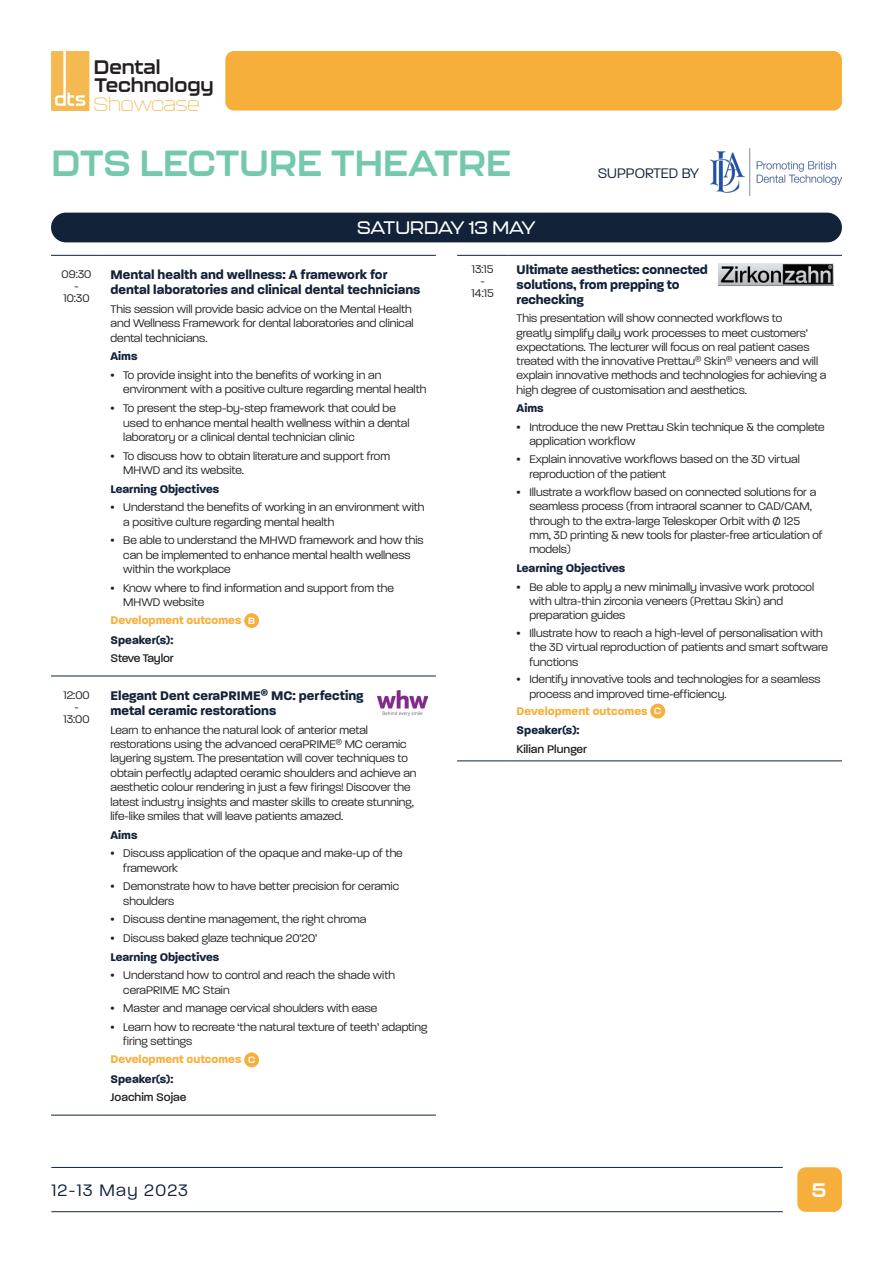
<style>
.page{position:relative;width:893px;height:1263px;background:#fff}
.page>*{position:absolute;margin:0;border:0;box-sizing:border-box;transform-origin:0 0}
.t1{font:700 36px "Kallisto";color:#74c8ae}
.t2{font:700 19.5px "Kallisto";color:#fff}
.t3{font:700 19.35px/18px "Kallisto";color:#231f20}
.t4{font:100 19.05px "Kallisto";color:#f4b951}
.Body_copy{font:500 18px "Kallisto";letter-spacing:-.005em;color:#fff}
.t5{font:300 18px "Paralucent";letter-spacing:.075em;color:#122239}
.Body_copy-2{font:300 15px "Paralucent";color:#122239}
.Body_copy-3{font:700 13.5px/15px "Paralucent";color:#122239}
.Body_copy-4{font:300 12px/14.4px "Paralucent";color:#231f20}
.Body_copy-5{font:700 12px "Paralucent";color:#122239}
.Body_copy-6{font:700 12px "Paralucent";color:#f7af3c}
.Body_copy-7{font:500 12px "Paralucent";color:#231f20}
.t6{font:700 9px "Kallisto";color:#fff}
</style>
<div class="page">
<div style="left:797px;top:1167px;width:45px;height:45px;background:#f7af3c;border-radius:9px"></div>
<hr style="left:51px;top:1167px;width:732px;height:1px;background:#122239">
<hr style="left:51px;top:1211px;width:732px;height:1px;background:#122239">
<div style="left:225px;top:51px;width:617px;height:60px;background:#f7af3c;border-radius:9px"></div>
<svg style="left:51px;top:51px;width:38px;height:60px;background:#f5c267"></svg>
<img style="left:711px;top:149px;width:131px;height:47px">
<div style="left:51px;top:213px;width:791px;height:29px;background:#122239;border-radius:15px"></div>
<hr style="left:51px;top:255px;width:51px;height:1px;background:#122239">
<hr style="left:102px;top:255px;width:334px;height:1px;background:#122239">
<hr style="left:51px;top:676px;width:51px;height:1px;background:#122239">
<hr style="left:102px;top:676px;width:334px;height:1px;background:#122239">
<hr style="left:51px;top:1115px;width:51px;height:1px;background:#122239">
<hr style="left:102px;top:1115px;width:334px;height:1px;background:#122239">
<div style="left:244px;top:613px;width:15px;height:15px;background:#f7af3c;border-radius:50%"></div>
<div style="left:244px;top:1052px;width:15px;height:15px;background:#f7af3c;border-radius:50%"></div>
<img style="left:378px;top:690px;width:49px;height:26px">
<hr style="left:457px;top:255px;width:51px;height:1px;background:#122239">
<hr style="left:508px;top:255px;width:334px;height:1px;background:#122239">
<hr style="left:457px;top:761px;width:51px;height:1px;background:#122239">
<hr style="left:508px;top:761px;width:334px;height:1px;background:#122239">
<div style="left:650px;top:704px;width:15px;height:14px;background:#f7af3c;border-radius:50%"></div>
<img style="left:718px;top:264px;width:115px;height:22px">
<h3 class="t3" style="left:94px;top:57px;width:121px">Dental<br>Technology</h3>
<h3 class="t4" style="left:94px;top:93px;width:107px">Showcase</h3>
<p class="t1" style="left:51px;top:141px;width:461px">DTS LECTURE THEATRE</p>
<p class="Body_copy" style="left:357px;top:217px;width:180px">SATURDAY 13 MAY</p>
<p class="Body_copy-2" style="left:598px;top:164px;width:103px">SUPPORTED BY</p>
<p class="Body_copy-4" style="left:62px;top:268px;width:31px;line-height:12px;text-align:center">09:30 -<br>10:30</p>
<p class="Body_copy-3" style="left:111px;top:267px;width:311px">Mental health and wellness: A framework for dental laboratories and clinical dental technicians</p>
<p class="Body_copy-4" style="left:111px;top:302px;width:305px">This session will provide basic advice on the Mental Health and Wellness Framework for dental laboratories and clinical dental technicians.</p>
<p class="Body_copy-5" style="left:111px;top:349px;width:28px">Aims</p>
<p class="Body_copy-4" style="left:123px;top:368px;width:305px;text-indent:-13px">• To provide insight into the benefits of working in an environment with a positive culture regarding mental health</p>
<p class="Body_copy-4" style="left:123px;top:401px;width:288px;text-indent:-13px">• To present the step-by-step framework that could be used to enhance mental health wellness within a dental laboratory or a clinical dental technician clinic</p>
<p class="Body_copy-4" style="left:123px;top:448px;width:268px;text-indent:-13px">• To discuss how to obtain literature and support from<br>MHWD and its website.</p>
<p class="Body_copy-5" style="left:111px;top:481px;width:110px">Learning Objectives</p>
<p class="Body_copy-4" style="left:123px;top:500px;width:303px;text-indent:-13px">• Understand the benefits of working in an environment with a positive culture regarding mental health</p>
<p class="Body_copy-4" style="left:123px;top:533px;width:302px;text-indent:-13px">• Be able to understand the MHWD framework and how this can be implemented to enhance mental health wellness within the workplace</p>
<p class="Body_copy-4" style="left:123px;top:581px;width:272px;text-indent:-13px">• Know where to find information and support from the<br>MHWD website</p>
<p class="Body_copy-6" style="left:111px;top:613px;width:132px">Development outcomes</p>
<p class="t6" style="left:248px;top:615px;width:8px">B</p>
<p class="Body_copy-5" style="left:111px;top:632px;width:64px">Speaker(s):</p>
<p class="Body_copy-7" style="left:111px;top:651px;width:64px">Steve Taylor</p>
<p class="Body_copy-4" style="left:63px;top:689px;width:28px;line-height:12px;text-align:center">12:00 -<br>13:00</p>
<p class="Body_copy-3" style="left:111px;top:688px;width:255px">Elegant Dent ceraPRIME<sup>®</sup> MC: perfecting metal ceramic restorations</p>
<p class="Body_copy-4" style="left:111px;top:722px;width:308px">Learn to enhance the natural look of anterior metal restorations using the advanced ceraPRIME<sup>®</sup> MC ceramic layering system. The presentation will cover techniques to obtain perfectly adapted ceramic shoulders and achieve an aesthetic colour rendering in just a few firings! Discover the latest industry insights and master skills to create stunning, life-like smiles that will leave patients amazed.</p>
<p class="Body_copy-5" style="left:111px;top:827px;width:28px">Aims</p>
<p class="Body_copy-4" style="left:123px;top:846px;width:281px;text-indent:-13px">• Discuss application of the opaque and make-up of the framework</p>
<p class="Body_copy-4" style="left:123px;top:879px;width:277px;text-indent:-13px">• Demonstrate how to have better precision for ceramic shoulders</p>
<p class="Body_copy-4" style="left:111px;top:912px;width:257px">• Discuss dentine management, the right chroma</p>
<p class="Body_copy-4" style="left:111px;top:931px;width:208px">• Discuss baked glaze technique 20’20’</p>
<p class="Body_copy-5" style="left:111px;top:949px;width:110px">Learning Objectives</p>
<p class="Body_copy-4" style="left:123px;top:968px;width:273px;text-indent:-13px">• Understand how to control and reach the shade with ceraPRIME MC Stain</p>
<p class="Body_copy-4" style="left:111px;top:1001px;width:268px">• Master and manage cervical shoulders with ease</p>
<p class="Body_copy-4" style="left:123px;top:1020px;width:305px;text-indent:-13px">• Learn how to recreate ‘the natural texture of teeth’ adapting firing settings</p>
<p class="Body_copy-6" style="left:111px;top:1052px;width:132px">Development outcomes</p>
<p class="t6" style="left:248px;top:1055px;width:9px">C</p>
<p class="Body_copy-5" style="left:111px;top:1072px;width:64px">Speaker(s):</p>
<p class="Body_copy-7" style="left:111px;top:1090px;width:77px">Joachim Sojae</p>
<p class="Body_copy-4" style="left:472px;top:263px;width:23px;line-height:12px;text-align:center">13:15 -<br>14:15</p>
<p class="Body_copy-3" style="left:517px;top:262px;width:193px">Ultimate aesthetics: connected solutions, from prepping to rechecking</p>
<p class="Body_copy-4" style="left:517px;top:311px;width:311px">This presentation will show connected workflows to<br>greatly simplify daily work processes to meet customers’ expectations. The lecturer will focus on real patient cases treated with the innovative Prettau<sup>®</sup> Skin<sup>®</sup> veneers and will explain innovative methods and technologies for achieving a high degree of customisation and aesthetics.</p>
<p class="Body_copy-5" style="left:517px;top:401px;width:28px">Aims</p>
<p class="Body_copy-4" style="left:529px;top:420px;width:297px;text-indent:-13px">• Introduce the new Prettau Skin technique &amp; the complete application workflow</p>
<p class="Body_copy-4" style="left:529px;top:452px;width:272px;text-indent:-13px">• Explain innovative workflows based on the 3D virtual reproduction of the patient</p>
<p class="Body_copy-4" style="left:529px;top:485px;width:295px;text-indent:-13px">• Illustrate a workflow based on connected solutions for a seamless process (from intraoral scanner to CAD/CAM, through to the extra-large Teleskoper Orbit with Ø 125 mm, 3D printing &amp; new tools for plaster-free articulation of models)</p>
<p class="Body_copy-5" style="left:517px;top:561px;width:110px">Learning Objectives</p>
<p class="Body_copy-4" style="left:529px;top:579px;width:286px;text-indent:-13px">• Be able to apply a new minimally invasive work protocol with ultra-thin zirconia veneers (Prettau Skin) and preparation guides</p>
<p class="Body_copy-4" style="left:529px;top:626px;width:300px;text-indent:-13px">• Illustrate how to reach a high-level of personalisation with the 3D virtual reproduction of patients and smart software functions</p>
<p class="Body_copy-4" style="left:529px;top:672px;width:293px;text-indent:-13px">• Identify innovative tools and technologies for a seamless process and improved time-efficiency.</p>
<p class="Body_copy-6" style="left:517px;top:703px;width:132px">Development outcomes</p>
<p class="t6" style="left:654px;top:706px;width:9px">C</p>
<p class="Body_copy-5" style="left:517px;top:723px;width:64px">Speaker(s):</p>
<p class="Body_copy-7" style="left:517px;top:741px;width:72px">Kilian Plunger</p>
<h3 class="t5" style="left:51px;top:1180px;width:138px">12-13 May 2023</h3>
<h2 class="t2" style="left:812px;top:1178px;width:16px">5</h2>
</div>
